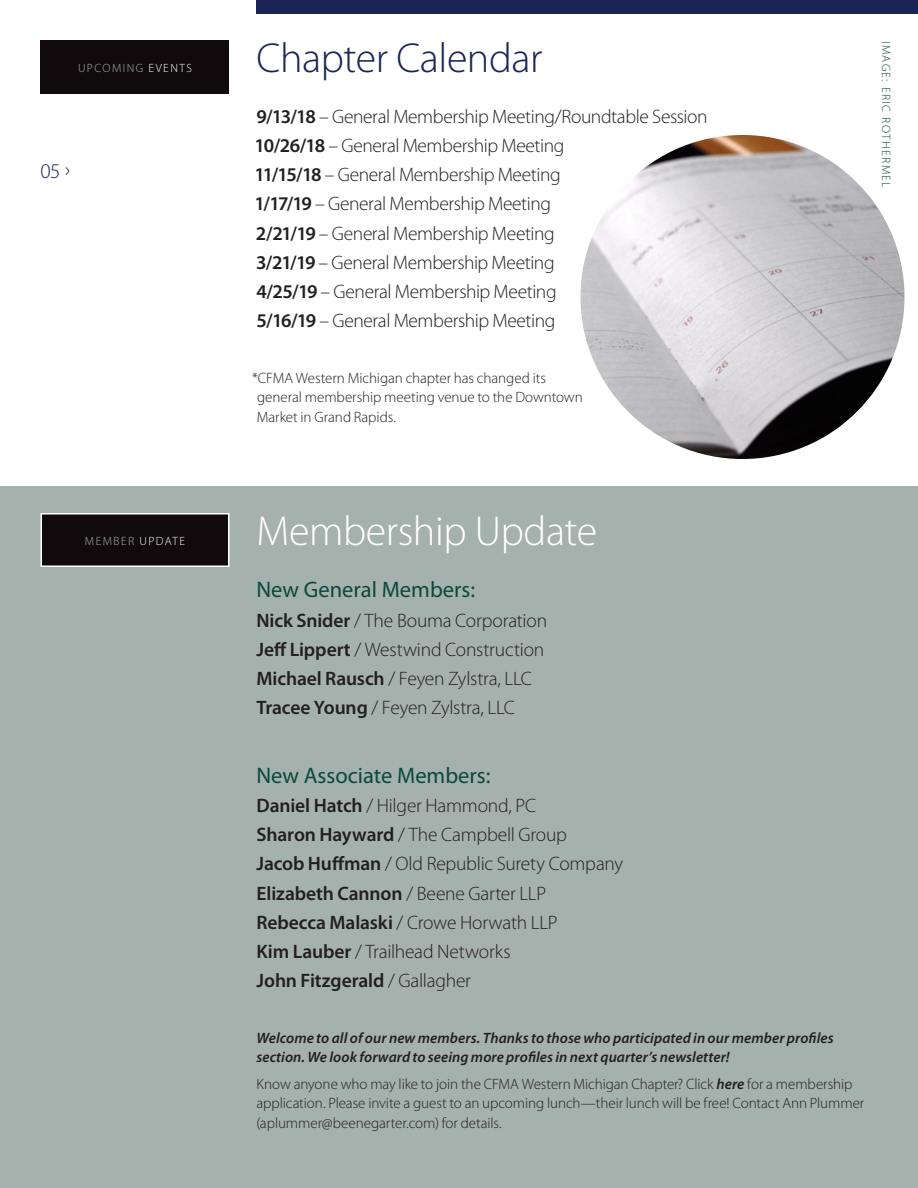
<style>
.page{position:relative;width:918px;height:1188px;background:#fff}
.page>*{position:absolute;margin:0;border:0;box-sizing:border-box;transform-origin:0 0}
.Super_Headline{font:300 42px "Myriad Pro";letter-spacing:-.01em;color:#fff}
.Super_Headline-2{font:300 42px "Myriad Pro";letter-spacing:-.01em;color:#1a2556}
.Secondary_Headline{font:22.5px "Myriad Pro";color:#0a4a3b}
.t1{font:300 21px "Myriad Pro";color:#1a2556}
.Feature_Text{font:300 19.5px "Myriad Pro";letter-spacing:-.015em;color:#231f20}
.Feature_Text-2{font:600 19.5px "Myriad Pro";letter-spacing:-.005em;color:#231f20}
.Text{font:300 15px/19.5px "Myriad Pro";letter-spacing:-.005em;color:#231f20}
.Text-2{font:italic 600 15px/19.5px "Myriad Pro";letter-spacing:.005em;color:#231f20}
.t2{font:300 12px "Myriad Pro";letter-spacing:.12em;color:#a5b1ac}
.t3{font:300 12px "Myriad Pro";letter-spacing:.12em;color:#0a4a3b}
.s1{color:#fff}
.s2{font-weight:600}
.s3{font-weight:300}
.s4{font-weight:600;font-style:italic}
</style>
<div class="page">
<div style="left:0;top:486px;width:918px;height:702px;background:#a5b1ac"></div>
<div style="left:40px;top:40px;width:190px;height:54px;background:#110a0c"></div>
<div style="left:256px;top:0;width:662px;height:14px;background:#1a2556"></div>
<div style="left:41px;top:514px;width:188px;height:52px;background:#110a0c"></div>
<div style="left:40px;top:513px;width:190px;height:54px;border:2px solid #fff"></div>
<img style="left:580px;top:135px;width:324px;height:324px;border-radius:162px">
<p class="t2" style="left:78px;top:61px;width:115px">UPCOMING <span class="s1">EVENTS</span></p>
<p class="t1" style="left:40px;top:159px;width:31px">05 ›</p>
<p class="t2" style="left:85px;top:534px;width:102px">MEMBER <span class="s1">UPDATE</span></p>
<p class="Super_Headline-2" style="left:256px;top:35px;width:288px">Chapter Calendar</p>
<p class="Feature_Text" style="left:256px;top:105px;width:453px"><span class="s2">9/13/18</span> – General Membership Meeting/Roundtable Session</p>
<p class="Feature_Text" style="left:255px;top:135px;width:311px"><span class="s2">10/26/18</span> – General Membership Meeting</p>
<p class="Feature_Text" style="left:255px;top:164px;width:308px"><span class="s2">11/15/18</span> – General Membership Meeting</p>
<p class="Feature_Text" style="left:255px;top:193px;width:298px"><span class="s2">1/17/19</span> – General Membership Meeting</p>
<p class="Feature_Text" style="left:256px;top:222px;width:301px"><span class="s2">2/21/19</span> – General Membership Meeting</p>
<p class="Feature_Text" style="left:256px;top:252px;width:300px"><span class="s2">3/21/19</span> – General Membership Meeting</p>
<p class="Feature_Text" style="left:256px;top:281px;width:302px"><span class="s2">4/25/19</span> – General Membership Meeting</p>
<p class="Feature_Text" style="left:257px;top:310px;width:300px"><span class="s2">5/16/19</span> – General Membership Meeting</p>
<p class="Text" style="left:257px;top:368px;width:327px;text-indent:-5px">*CFMA Western Michigan chapter has changed its general membership meeting venue to the Downtown<br>Market in Grand Rapids.</p>
<p class="t3" style="left:893px;top:41px;width:149px;rotate:90deg">IMAGE: ERIC ROTHERMEL</p>
<p class="Super_Headline" style="left:256px;top:507px;width:342px">Membership Update</p>
<p class="Secondary_Headline" style="left:256px;top:578px;width:220px">New General Members:</p>
<p class="Feature_Text" style="left:256px;top:609px;width:292px"><span class="s2">Nick Snider</span> / The Bouma Corporation</p>
<p class="Feature_Text" style="left:256px;top:639px;width:289px"><span class="s2">Jeff Lippert</span> / Westwind Construction</p>
<p class="Feature_Text" style="left:256px;top:668px;width:277px"><span class="s2">Michael Rausch</span> / Feyen Zylstra, LLC</p>
<p class="Feature_Text" style="left:256px;top:697px;width:260px"><span class="s2">Tracee Young</span> / Feyen Zylstra, LLC</p>
<p class="Secondary_Headline" style="left:256px;top:763px;width:235px">New Associate Members:</p>
<p class="Feature_Text" style="left:256px;top:795px;width:281px"><span class="s2">Daniel Hatch</span> / Hilger Hammond, PC</p>
<p class="Feature_Text" style="left:256px;top:824px;width:312px"><span class="s2">Sharon Hayward</span> / The Campbell Group</p>
<p class="Feature_Text" style="left:256px;top:853px;width:368px"><span class="s2">Jacob Huffman</span> / Old Republic Surety Company</p>
<p class="Feature_Text-2" style="left:256px;top:882px;width:291px">Elizabeth Cannon <span class="s3">/ Beene Garter LLP</span></p>
<p class="Feature_Text" style="left:256px;top:912px;width:303px"><span class="s2">Rebecca Malaski</span> / Crowe Horwath LLP</p>
<p class="Feature_Text" style="left:256px;top:941px;width:256px"><span class="s2">Kim Lauber</span> / Trailhead Networks</p>
<p class="Feature_Text-2" style="left:256px;top:970px;width:216px">John Fitzgerald <span class="s3">/ Gallagher</span></p>
<p class="Text-2" style="left:256px;top:1028px;width:579px">Welcome to all of our new members. Thanks to those who participated in our member profiles section. We look forward to seeing more profiles in next quarter’s newsletter!</p>
<p class="Text" style="left:256px;top:1074px;width:609px">Know anyone who may like to join the CFMA Western Michigan Chapter? Click <span class="s4">here</span> for a membership application. Please invite a guest to an upcoming lunch—their lunch will be free! Contact Ann Plummer (aplummer@beenegarter.com) for details.</p>
</div>
